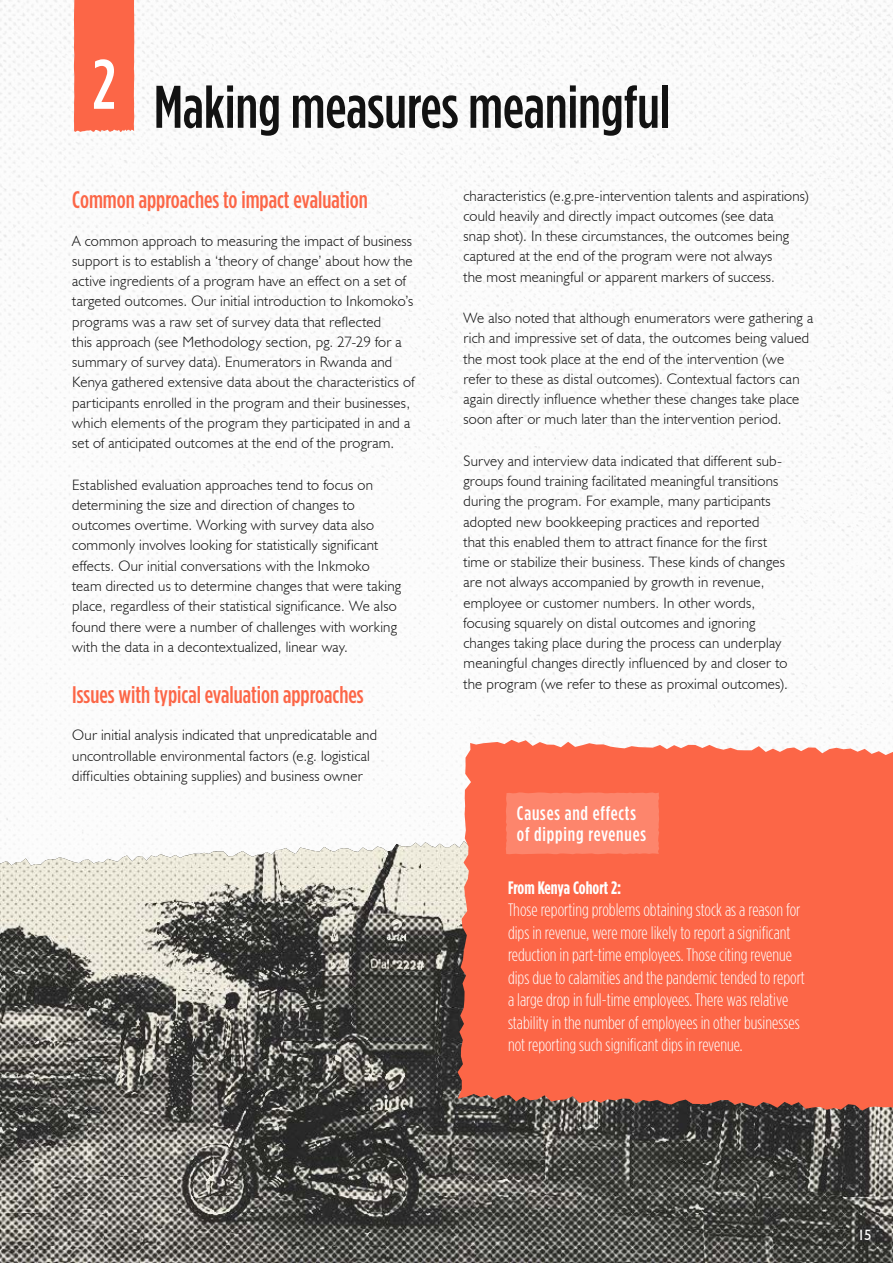
<style>
.page{position:relative;width:893px;height:1263px;background:#fff}
.page>*{position:absolute;margin:0;border:0;box-sizing:border-box;transform-origin:0 0}
.t1{font:500 69.9px "Gotham Condensed";color:#fff}
.t2{font:500 60px "Gotham Condensed";color:#121212}
.t3{font:500 24px "Gotham Condensed";color:#fc6647}
.t4{font:500 19.8px/21px "Gotham Condensed";letter-spacing:.04em;color:#fff}
.t5{font:300 18px/22.5px "Gotham Condensed";color:#fff}
.t6{font:700 18px "Gotham Condensed";letter-spacing:-.005em;color:#fff}
.t7{font:300 15px/20.2px "Humanist 521 BT";letter-spacing:.015em;color:#121212}
.t8{font:15px "Humanist 521 BT";color:#fff}
</style>
<div class="page">
<img style="left:0;top:0;width:893px;height:822px">
<img style="left:0;top:824px;width:893px;height:439px">
<div style="left:457px;top:740px;width:436px;height:370px;background:#fc6647"></div>
<div style="left:506px;top:792px;width:153px;height:62px;background:#fd856c"></div>
<div style="left:74px;top:0;width:60px;height:132px;background:#fc6647"></div>
<h1 class="t1" style="left:92px;top:44px;width:25px">2</h1>
<h2 class="t2" style="left:154px;top:72px;width:518px">Making measures meaningful</h2>
<h3 class="t3" style="left:72px;top:186px;width:297px">Common approaches to impact evaluation</h3>
<p class="t7" style="left:72px;top:230px;width:344px">A common approach to measuring the impact of business support is to establish a ‘theory of change’ about how the active ingredients of a program have an effect on a set of targeted outcomes. Our initial introduction to Inkomoko’s programs was a raw set of survey data that reflected<br>this approach (see Methodology section, pg. 27-29 for a summary of survey data). Enumerators in Rwanda and Kenya gathered extensive data about the characteristics of participants enrolled in the program and their businesses, which elements of the program they participated in and a set of anticipated outcomes at the end of the program.</p>
<p class="t7" style="left:72px;top:474px;width:330px">Established evaluation approaches tend to focus on determining the size and direction of changes to outcomes overtime. Working with survey data also commonly involves looking for statistically significant effects. Our initial conversations with the Inkmoko team directed us to determine changes that were taking place, regardless of their statistical significance. We also found there were a number of challenges with working with the data in a decontextualized, linear way.</p>
<h3 class="t3" style="left:72px;top:681px;width:293px">Issues with typical evaluation approaches</h3>
<p class="t7" style="left:72px;top:725px;width:306px">Our initial analysis indicated that unpredicatable and uncontrollable environmental factors (e.g. logistical difficulties obtaining supplies) and business owner</p>
<p class="t7" style="left:463px;top:185px;width:347px">characteristics (e.g.pre-intervention talents and aspirations) could heavily and directly impact outcomes (see data<br>snap shot). In these circumstances, the outcomes being captured at the end of the program were not always<br>the most meaningful or apparent markers of success.</p>
<p class="t7" style="left:463px;top:308px;width:351px">We also noted that although enumerators were gathering a rich and impressive set of data, the outcomes being valued the most took place at the end of the intervention (we refer to these as distal outcomes). Contextual factors can again directly influence whether these changes take place soon after or much later than the intervention period.</p>
<p class="t7" style="left:463px;top:450px;width:326px">Survey and interview data indicated that different sub&shy;groups found training facilitated meaningful transitions during the program. For example, many participants adopted new bookkeeping practices and reported<br>that this enabled them to attract finance for the first time or stabilize their business. These kinds of changes are not always accompanied by growth in revenue, employee or customer numbers. In other words, focusing squarely on distal outcomes and ignoring changes taking place during the process can underplay meaningful changes directly influenced by and closer to the program (we refer to these as proximal outcomes).</p>
<h3 class="t4" style="left:517px;top:802px;width:131px">Causes and effects of dipping revenues</h3>
<p class="t6" style="left:508px;top:877px;width:115px">From Kenya Cohort 2:</p>
<p class="t5" style="left:508px;top:899px;width:298px">Those reporting problems obtaining stock as a reason for dips in revenue, were more likely to report a significant reduction in part-time employees. Those citing revenue dips due to calamities and the pandemic tended to report a large drop in full-time employees. There was relative stability in the number of employees in other businesses not reporting such significant dips in revenue.</p>
<p class="t8" style="left:857px;top:1226px;width:16px">15</p>
</div>
